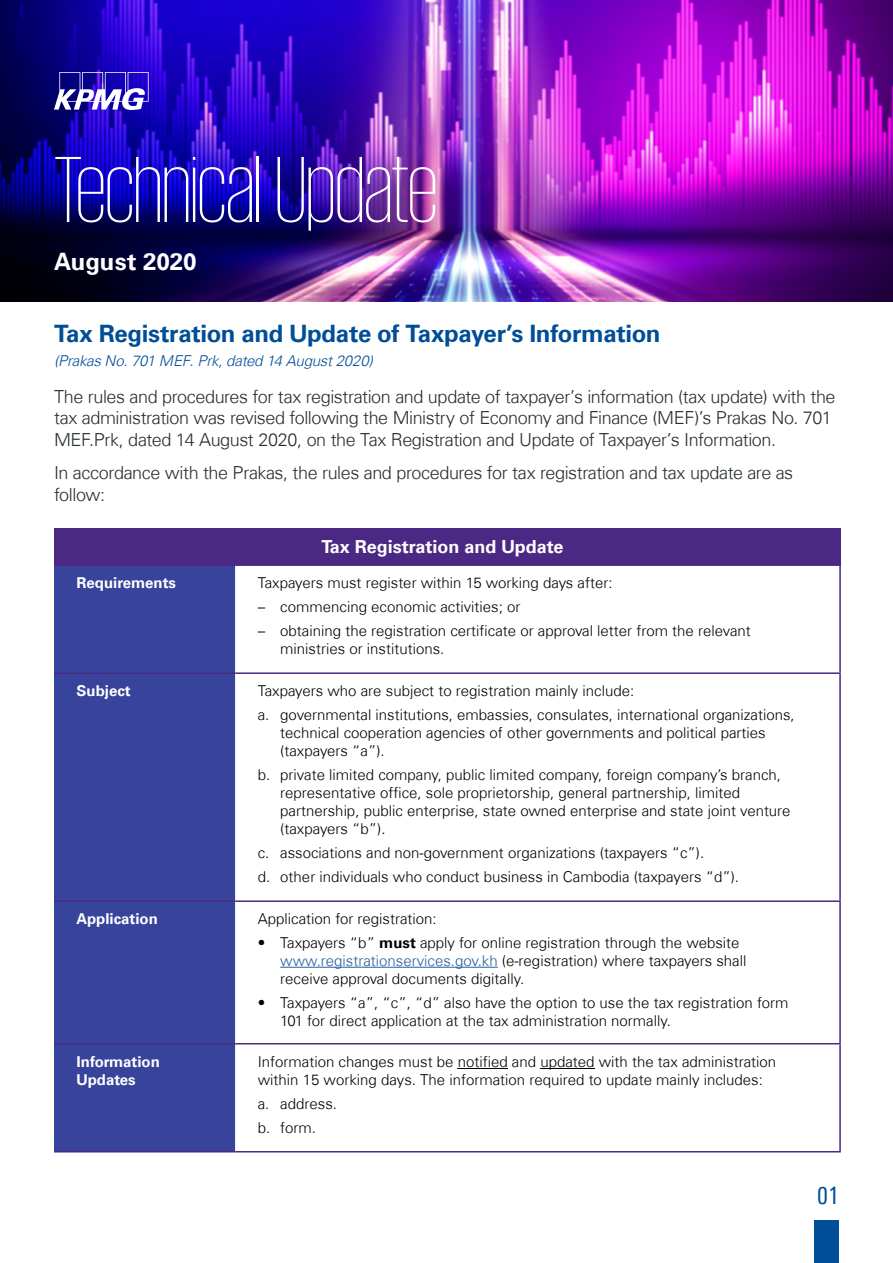
<style>
.page{position:relative;width:893px;height:1263px;background:#fff}
.page>*{position:absolute;margin:0;border:0;box-sizing:border-box;transform-origin:0 0}
.t1{font:200 96px "KPMG";letter-spacing:-.015em;color:#fff}
.t2{font:700 24px "Universfor KPMG";letter-spacing:-.015em;color:#004e98}
.t3{font:700 24px "Universfor KPMG";color:#fff}
.t4{font:condensed 24px "Universfor KPMG";color:#004e98}
.t5{font:300 18px/21.6px "Universfor KPMG";letter-spacing:-.025em;color:#252c2f}
.t6{font:700 18px "Universfor KPMG";color:#fff}
.t7{font:300 15px/18px "Universfor KPMG";color:#000}
.t8{font:700 15px/18px "Universfor KPMG";color:#fff}
.t9{font:italic 300 15px "Universfor KPMG";letter-spacing:-.015em;color:#004e98}
.s1{font-weight:700}
.s2{color:#215e9e}
</style>
<div class="page">
<img style="left:0;top:0;width:893px;height:301px">
<svg style="left:54px;top:72px;width:95px;height:38px"></svg>
<div style="left:54px;top:528px;width:786px;height:37px;background:#4b2884"></div>
<div style="left:54px;top:566px;width:181px;height:585px;background:#38449c"></div>
<hr style="left:54px;top:672px;width:181px;height:2px;background:#4b2884">
<hr style="left:54px;top:900px;width:181px;height:2px;background:#4b2884">
<hr style="left:54px;top:1043px;width:181px;height:1px;background:#4b2884">
<hr style="left:54px;top:1151px;width:181px;height:1px;background:#4b2884">
<hr style="left:839px;top:566px;width:2px;height:106px;background:#4b2884">
<hr style="left:235px;top:672px;width:606px;height:2px;background:#4b2884">
<hr style="left:839px;top:674px;width:2px;height:226px;background:#4b2884">
<hr style="left:235px;top:900px;width:606px;height:2px;background:#4b2884">
<hr style="left:839px;top:902px;width:2px;height:141px;background:#4b2884">
<hr style="left:235px;top:1043px;width:606px;height:1px;background:#4b2884">
<hr style="left:839px;top:1044px;width:2px;height:107px;background:#4b2884">
<hr style="left:235px;top:1151px;width:606px;height:1px;background:#4b2884">
<hr style="left:839px;top:528px;width:2px;height:36px;background:#4b2884">
<hr style="left:54px;top:564px;width:181px;height:2px;background:#4b2884">
<hr style="left:235px;top:564px;width:606px;height:2px;background:#4b2884">
<hr style="left:280px;top:967px;width:218px;height:1px;background:#215e9e">
<hr style="left:540px;top:1068px;width:54px;height:1px;background:#000">
<hr style="left:458px;top:1068px;width:50px;height:1px;background:#000">
<div style="left:815px;top:1221px;width:24px;height:42px;background:#004e98"></div>
<h1 class="t1" style="left:54px;top:144px;width:385px">Technical Update</h1>
<h2 class="t3" style="left:54px;top:247px;width:144px">August 2020</h2>
<h2 class="t2" style="left:54px;top:319px;width:608px">Tax Registration and Update of Taxpayer’s Information</h2>
<p class="t9" style="left:54px;top:352px;width:320px">(Prakas No. 701 MEF. Prk, dated 14 August 2020)</p>
<p class="t5" style="left:54px;top:385px;width:783px">The rules and procedures for tax registration and update of taxpayer’s information (tax update) with the tax administration was revised following the Ministry of Economy and Finance (MEF)’s Prakas No. 701<br>MEF.Prk, dated 14 August 2020, on the Tax Registration and Update of Taxpayer’s Information.</p>
<p class="t5" style="left:54px;top:462px;width:741px">In accordance with the Prakas, the rules and procedures for tax registration and tax update are as follow:</p>
<p class="t6" style="left:321px;top:536px;width:244px">Tax Registration and Update</p>
<p class="t8" style="left:76px;top:574px;width:101px">Requirements</p>
<p class="t7" style="left:258px;top:574px;width:356px">Taxpayers must register within 15 working days after:</p>
<p class="t7" style="left:258px;top:598px;width:264px">– commencing economic activities; or</p>
<p class="t7" style="left:280px;top:622px;width:472px;text-indent:-22px">– obtaining the registration certificate or approval letter from the relevant ministries or institutions.</p>
<p class="t8" style="left:76px;top:682px;width:56px">Subject</p>
<p class="t7" style="left:258px;top:679px;width:538px;line-height:24px">Taxpayers who are subject to registration mainly include:<br>a. governmental institutions, embassies, consulates, international organizations,</p>
<p class="t7" style="left:280px;top:724px;width:487px">technical cooperation agencies of other governments and political parties (taxpayers “a”).</p>
<p class="t7" style="left:280px;top:766px;width:512px;text-indent:-22px">b. private limited company, public limited company, foreign company’s branch, representative office, sole proprietorship, general partnership, limited partnership, public enterprise, state owned enterprise and state joint venture (taxpayers “b”).</p>
<p class="t7" style="left:258px;top:841px;width:483px;line-height:24px">c. associations and non-government organizations (taxpayers “c”).<br>d. other individuals who conduct business in Cambodia (taxpayers “d”).</p>
<p class="t8" style="left:76px;top:910px;width:83px">Application</p>
<p class="t7" style="left:258px;top:910px;width:180px">Application for registration:</p>
<p class="t7" style="left:280px;top:934px;width:468px;text-indent:-22px">• Taxpayers “b” <span class="s1">must</span> apply for online registration through the website <span class="s2">www.registrationservices.gov.kh</span> (e-registration) where taxpayers shall receive approval documents digitally.</p>
<p class="t7" style="left:280px;top:994px;width:510px;text-indent:-22px">• Taxpayers “a”, “c”, “d” also have the option to use the tax registration form<br>101 for direct application at the tax administration normally.</p>
<p class="t8" style="left:77px;top:1052px;width:85px">Information<br>Updates</p>
<p class="t7" style="left:258px;top:1052px;width:520px">Information changes must be notified and updated with the tax administration within 15 working days. The information required to update mainly includes:</p>
<p class="t7" style="left:258px;top:1091px;width:81px;line-height:24px">a. address. b. form.</p>
<h2 class="t4" style="left:817px;top:1181px;width:23px">01</h2>
</div>
